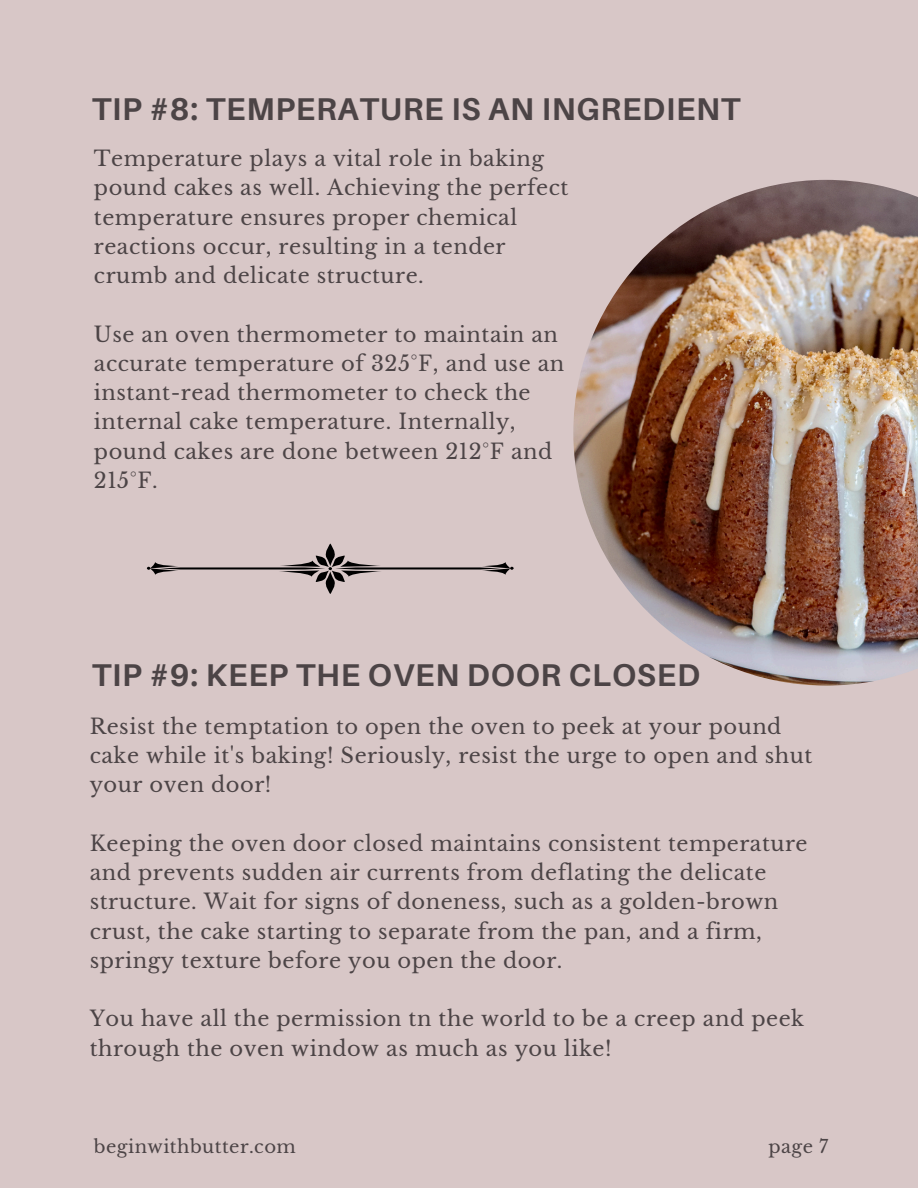
<style>
.page{position:relative;width:918px;height:1188px;background:#d8c7c7}
.page>*{position:absolute;margin:0;border:0;box-sizing:border-box;transform-origin:0 0}
.t1{font:700 31.5px "Aileron";letter-spacing:.025em;color:#4c4446}
.t2{font:21px/29.2px "Libre Baskerville";letter-spacing:.025em;color:#4c4446}
.t3{font:18px "Libre Baskerville";letter-spacing:.025em;color:#4c4446}
</style>
<div class="page">
<img style="left:573px;top:180px;width:345px;height:506px">
<svg style="left:147px;top:544px;width:367px;height:50px"></svg>
<p class="t1" style="left:92px;top:89px;width:650px">TIP #8: TEMPERATURE IS AN INGREDIENT</p>
<h2 class="t2" style="left:94px;top:144px;width:476px">Temperature plays a vital role in baking pound cakes as well. Achieving the perfect temperature ensures proper chemical reactions occur, resulting in a tender crumb and delicate structure.</h2>
<h2 class="t2" style="left:94px;top:320px;width:472px">Use an oven thermometer to maintain an accurate temperature of 325°F, and use an instant-read thermometer to check the internal cake temperature. Internally, pound cakes are done between 212°F and 215°F.</h2>
<p class="t1" style="left:92px;top:655px;width:610px">TIP #9: KEEP THE OVEN DOOR CLOSED</p>
<h2 class="t2" style="left:90px;top:712px;width:724px">Resist the temptation to open the oven to peek at your pound cake while it's baking! Seriously, resist the urge to open and shut your oven door!</h2>
<h2 class="t2" style="left:90px;top:829px;width:719px">Keeping the oven door closed maintains consistent temperature and prevents sudden air currents from deflating the delicate structure. Wait for signs of doneness, such as a golden-brown crust, the cake starting to separate from the pan, and a firm, springy texture before you open the door.</h2>
<h2 class="t2" style="left:90px;top:1004px;width:716px">You have all the permission tn the world to be a creep and peek through the oven window as much as you like!</h2>
<p class="t3" style="left:94px;top:1135px;width:204px">beginwithbutter.com</p>
<h1 class="t3" style="left:769px;top:1135px;width:61px">page 7</h1>
</div>
